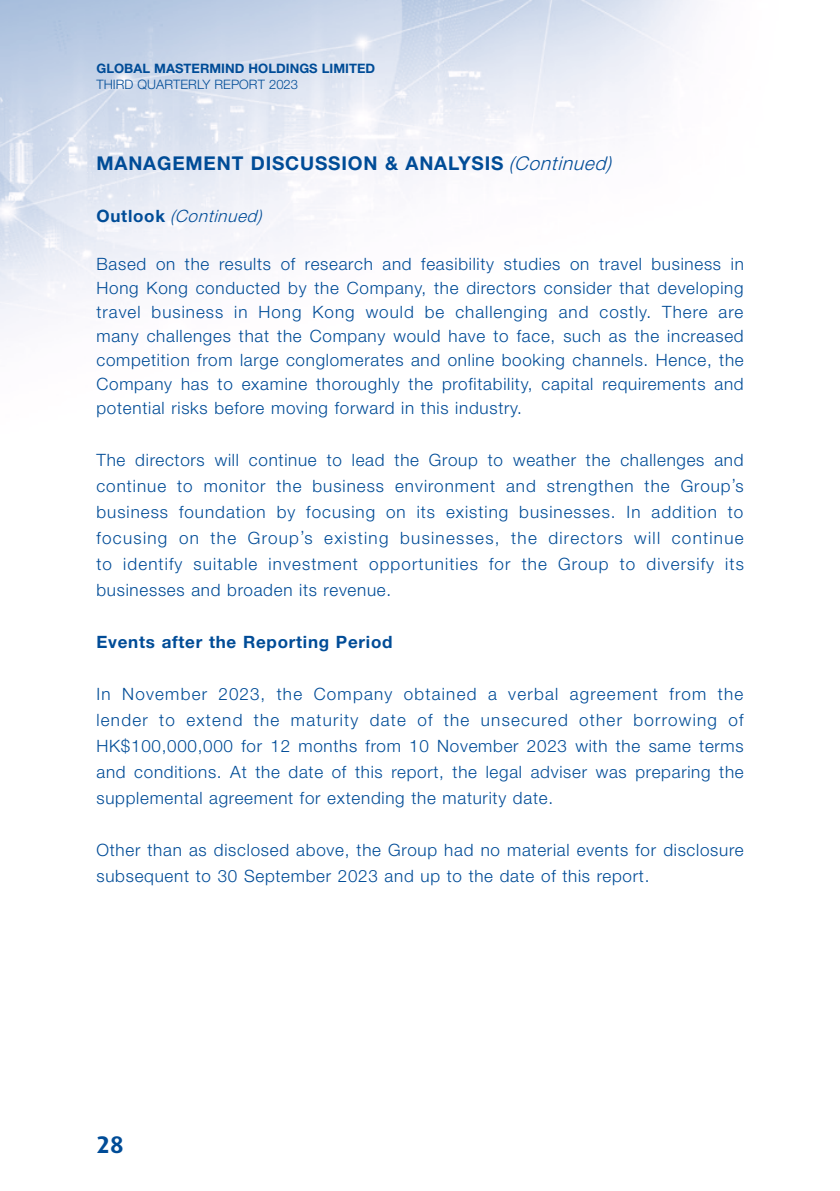
<style>
.page{position:relative;width:840px;height:1191px;background:#fff}
.page>*{position:absolute;margin:0;border:0;box-sizing:border-box;transform-origin:0 0}
.t1{font:700 24px "Dax";color:#004c97}
.Heading_1{font:700 19px "Helvetica Neue LT Std";letter-spacing:.045em;color:#004c97}
.Body_Text{font:300 17px/26px "Helvetica Neue LT Std";letter-spacing:.045em;color:#004c97;text-align:justify}
.Heading_2{font:700 17px "Helvetica Neue LT Std";letter-spacing:.045em;color:#004c97}
.Heading_2-2{font:italic 300 17px "Helvetica Neue LT Std";color:#004c97}
.t2{font:700 13px "Helvetica Neue LT Std";letter-spacing:.005em;color:#004c97}
.t3{font:300 13px "Helvetica Neue LT Std";letter-spacing:.005em;color:#004c97}
.s1{font-weight:300;font-style:italic}
.s2{font-weight:700;font-style:normal}
</style>
<div class="page">
<img style="left:0;top:0;width:698px;height:323px">
<p class="t2" style="left:96px;top:60px;width:280px">GLOBAL MASTERMIND HOLDINGS LIMITED</p>
<p class="t3" style="left:96px;top:77px;width:203px">THIRD QUARTERLY REPORT 2023</p>
<p class="Heading_1" style="left:96px;top:151px;width:516px">MANAGEMENT DISCUSSION &amp; ANALYSIS <span class="s1">(Continued)</span></p>
<p class="Heading_2-2" style="left:96px;top:205px;width:167px"><span class="s2">O u t l o o k</span> (Continued)</p>
<p class="Body_Text" style="left:96px;top:251px;width:648px;line-height:24px">Based on the results of research and feasibility studies on travel business in Hong Kong conducted by the Company, the directors consider that developing travel business in Hong Kong would be challenging and costly. There are many challenges that the Company would have to face, such as the increased competition from large conglomerates and online booking channels. Hence, the Company has to examine thoroughly the profitability, capital requirements and potential risks before moving forward in this industry.</p>
<p class="Body_Text" style="left:96px;top:446px;width:648px">The directors will continue to lead the Group to weather the challenges and continue to monitor the business environment and strengthen the Group’s business foundation by focusing on its existing businesses. In addition to focusing on the Group’s existing businesses, the directors will continue to identify suitable investment opportunities for the Group to diversify its businesses and broaden its revenue.</p>
<p class="Heading_2" style="left:96px;top:631px;width:297px">Events after the Reporting Period</p>
<p class="Body_Text" style="left:96px;top:680px;width:648px">In November 2023, the Company obtained a verbal agreement from the lender to extend the maturity date of the unsecured other borrowing of HK$100,000,000 for 12 months from 10 November 2023 with the same terms and conditions. At the date of this report, the legal adviser was preparing the supplemental agreement for extending the maturity date.</p>
<p class="Body_Text" style="left:96px;top:836px;width:648px">Other than as disclosed above, the Group had no material events for disclosure subsequent to 30 September 2023 and up to the date of this report.</p>
<h1 class="t1" style="left:96px;top:1131px;width:29px">28</h1>
</div>
